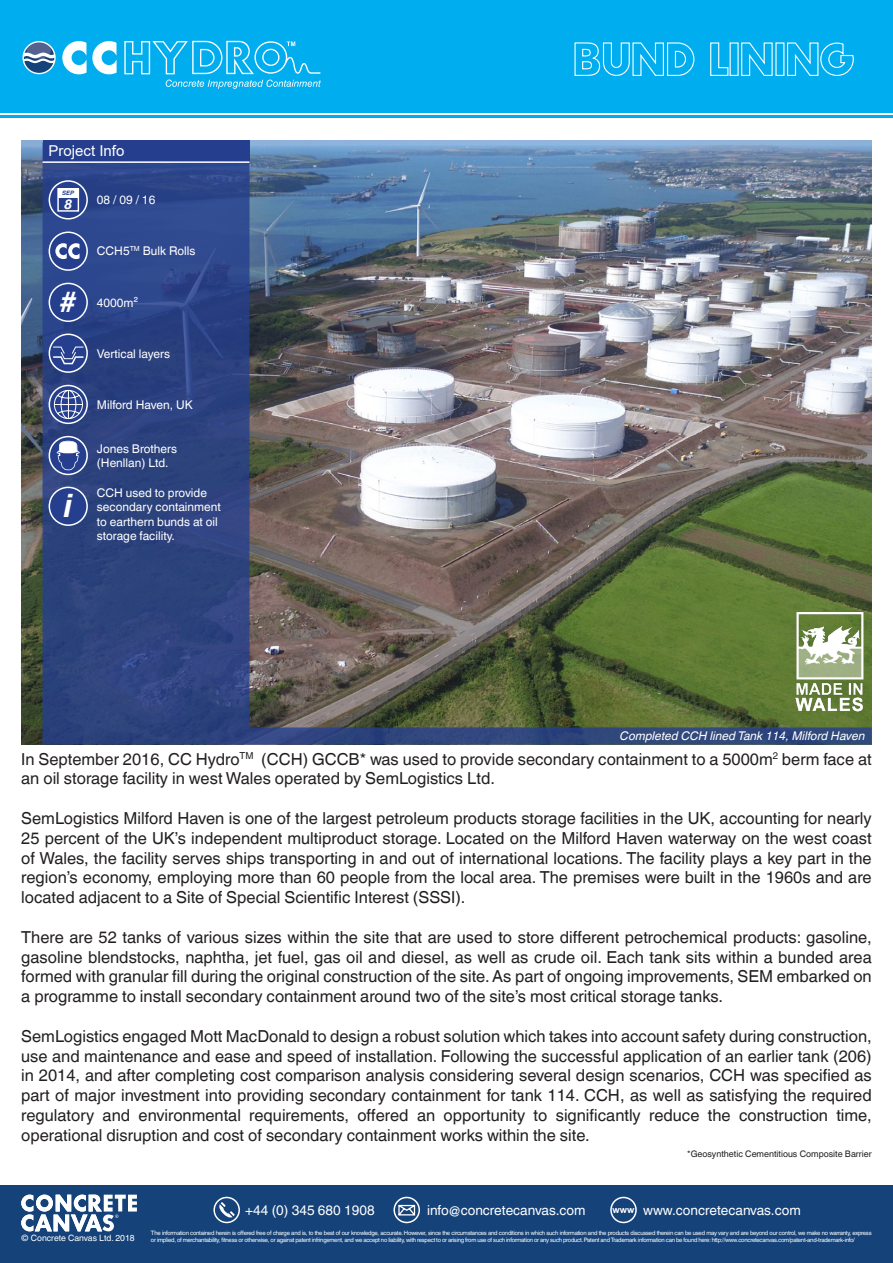
<style>
.page{position:relative;width:893px;height:1263px;background:#fff}
.page>*{position:absolute;margin:0;border:0;box-sizing:border-box;transform-origin:0 0}
.t1{font:italic 700 32.25px "Arial";color:#fff}
.t2{font:italic 700 31.2px "Myriad Pro";color:#fff}
.t3{font:16.5px/19.8px "Helvetica World";color:#231f20;text-align:justify}
.t4{font:15px "Arial";color:#fff}
.t5{font:13.65px "Helvetica World";color:#fff}
.t6{font:italic 700 13.65px "Helvetica World";color:#fff}
.t7{font:12px/14.4px "Helvetica World";color:#fff}
.t8{font:italic 12px "Helvetica World";color:#fff}
.t9{font:9px "Helvetica World";color:#231f20}
.t10{font:8.7px "Helvetica World";color:#fff}
.t11{font:6px/6.9px "Helvetica World";letter-spacing:-.04em;color:#fff}
.t12{font:italic 700 6px "Helvetica World";color:#253f8e}
.s1{font-family:"Arial";font-weight:700;font-size:9.3px}
</style>
<div class="page">
<img style="left:21px;top:140px;width:851px;height:604px">
<div style="left:0;top:1185px;width:893px;height:78px;background:#144279"></div>
<div style="left:0;top:0;width:893px;height:117px;background:#00aeef"></div>
<div style="left:213px;top:1197px;width:27px;height:26px;border:2px solid #fff;border-radius:50%"></div>
<svg style="left:217px;top:1202px;width:18px;height:17px"></svg>
<div style="left:610px;top:1197px;width:27px;height:26px;border:2px solid #fff;border-radius:50%"></div>
<div style="left:393px;top:1197px;width:27px;height:26px;border:2px solid #fff;border-radius:50%"></div>
<svg style="left:397px;top:1204px;width:19px;height:13px"></svg>
<svg style="left:62px;top:41px;width:55px;height:33px"></svg>
<svg style="left:166px;top:80px;width:155px;height:9px"></svg>
<svg style="left:22px;top:41px;width:34px;height:33px"></svg>
<svg style="left:124px;top:41px;width:196px;height:33px"></svg>
<svg style="left:21px;top:1194px;width:116px;height:37px"></svg>
<hr style="left:0;top:113px;width:893px;height:2px;background:#fff">
<svg style="left:574px;top:42px;width:121px;height:34px"></svg>
<svg style="left:710px;top:42px;width:19px;height:34px"></svg>
<svg style="left:741px;top:42px;width:32px;height:34px"></svg>
<svg style="left:787px;top:42px;width:67px;height:34px"></svg>
<img style="left:43px;top:142px;width:829px;height:602px">
<div style="left:43px;top:140px;width:206px;height:22px;background:#253f8e"></div>
<hr style="left:43px;top:161px;width:206px;height:2px;background:#fff">
<div style="left:49px;top:487px;width:38px;height:38px;background:#253f8e;border-radius:50%"></div>
<div style="left:49px;top:487px;width:39px;height:39px;border:2px solid #fff;border-radius:50%"></div>
<div style="left:49px;top:232px;width:38px;height:38px;background:#253f8e;border-radius:50%"></div>
<div style="left:49px;top:231px;width:39px;height:40px;border:2px solid #fff;border-radius:50%"></div>
<div style="left:49px;top:283px;width:38px;height:38px;background:#253f8e;border-radius:50%"></div>
<div style="left:49px;top:283px;width:39px;height:39px;border:2px solid #fff;border-radius:50%"></div>
<svg style="left:49px;top:385px;width:38px;height:38px"></svg>
<div style="left:49px;top:385px;width:39px;height:39px;border:2px solid #fff;border-radius:50%"></div>
<div style="left:49px;top:334px;width:38px;height:38px;background:#253f8e;border-radius:50%"></div>
<div style="left:49px;top:334px;width:39px;height:39px;border:2px solid #fff;border-radius:50%"></div>
<svg style="left:55px;top:243px;width:25px;height:16px"></svg>
<svg style="left:52px;top:346px;width:33px;height:73px"></svg>
<div style="left:49px;top:181px;width:38px;height:38px;background:#253f8e;border-radius:50%"></div>
<div style="left:49px;top:180px;width:39px;height:40px;border:2px solid #fff;border-radius:50%"></div>
<div style="left:58px;top:189px;width:20px;height:9px;background:#fff"></div>
<div style="left:57px;top:188px;width:22px;height:24px;border:1px solid #fff"></div>
<svg style="left:49px;top:437px;width:38px;height:37px"></svg>
<div style="left:49px;top:436px;width:39px;height:39px;border:2px solid #fff;border-radius:50%"></div>
<svg style="left:57px;top:441px;width:23px;height:29px"></svg>
<p class="t4" style="left:49px;top:141px;width:77px">Project Info</p>
<p class="t12" style="left:62px;top:190px;width:13px">SEP</p>
<p class="t6" style="left:64px;top:196px;width:9px">8</p>
<h2 class="t2" style="left:59px;top:281px;width:18px">#</h2>
<h1 class="t1" style="left:63px;top:484px;width:10px">i</h1>
<p class="t7" style="left:97px;top:193px;width:60px">08 / 09 / 16</p>
<p class="t7" style="left:97px;top:244px;width:100px">CCH5<sup>TM</sup> Bulk Rolls</p>
<p class="t7" style="left:97px;top:295px;width:43px">4000m²</p>
<p class="t7" style="left:97px;top:346px;width:75px">Vertical layers</p>
<p class="t7" style="left:97px;top:397px;width:97px">Milford Haven, UK</p>
<p class="t7" style="left:97px;top:441px;width:82px">Jones Brothers (Henllan) Ltd.</p>
<p class="t7" style="left:97px;top:485px;width:125px">CCH used to provide secondary containment to earthern bunds at oil storage facility.</p>
<p class="t8" style="left:620px;top:729px;width:246px">Completed CCH lined Tank 114, Milford Haven</p>
<p class="t3" style="left:21px;top:749px;width:852px">In September 2016, CC Hydro<sup>TM</sup> (CCH) GCCB* was used to provide secondary containment to a 5000m<sup>2</sup> berm face at an oil storage facility in west Wales operated by SemLogistics Ltd.</p>
<p class="t3" style="left:21px;top:808px;width:852px">SemLogistics Milford Haven is one of the largest petroleum products storage facilities in the UK, accounting for nearly 25 percent of the UK’s independent multiproduct storage. Located on the Milford Haven waterway on the west coast of Wales, the facility serves ships transporting in and out of international locations. The facility plays a key part in the region’s economy, employing more than 60 people from the local area. The premises were built in the 1960s and are located adjacent to a Site of Special Scientific Interest (SSSI).</p>
<p class="t3" style="left:21px;top:927px;width:852px">There are 52 tanks of various sizes within the site that are used to store different petrochemical products: gasoline, gasoline blendstocks, naphtha, jet fuel, gas oil and diesel, as well as crude oil. Each tank sits within a bunded area formed with granular fill during the original construction of the site. As part of ongoing improvements, SEM embarked on a programme to install secondary containment around two of the site’s most critical storage tanks.</p>
<p class="t3" style="left:21px;top:1026px;width:852px">SemLogistics engaged Mott MacDonald to design a robust solution which takes into account safety during construction, use and maintenance and ease and speed of installation. Following the successful application of an earlier tank (206) in 2014, and after completing cost comparison analysis considering several design scenarios, CCH was specified as part of major investment into providing secondary containment for tank 114. CCH, as well as satisfying the required regulatory and environmental requirements, offered an opportunity to significantly reduce the construction time, operational disruption and cost of secondary containment works within the site.</p>
<p class="t9" style="left:687px;top:1148px;width:186px">*Geosynthetic Cementitious Composite Barrier</p>
<p class="t5" style="left:245px;top:1202px;width:131px">+44 (0) 345 680 1908</p>
<p class="t5" style="left:427px;top:1202px;width:160px">info@concretecanvas.com</p>
<p class="t5" style="left:613px;top:1202px;width:190px"><span class="s1">www</span> www.concretecanvas.com</p>
<p class="t10" style="left:21px;top:1233px;width:115px">© Concrete Canvas Ltd. 2018</p>
<p class="t11" style="left:151px;top:1229px;width:722px">The information contained herein is offered free of charge and is, to the best of our knowledge, accurate. However, since the circumstances and conditions in which such information and the products discussed therein can be used may vary and are beyond our control, we make no warranty, express or implied, of merchantability, fitness or otherwise, or against patent infringement, and we accept no liability, with respect to or arising from use of such information or any such product. Patent and Trademark information can be found here: http://www.concretecanvas.com/patent-and-trademark-info/</p>
</div>
